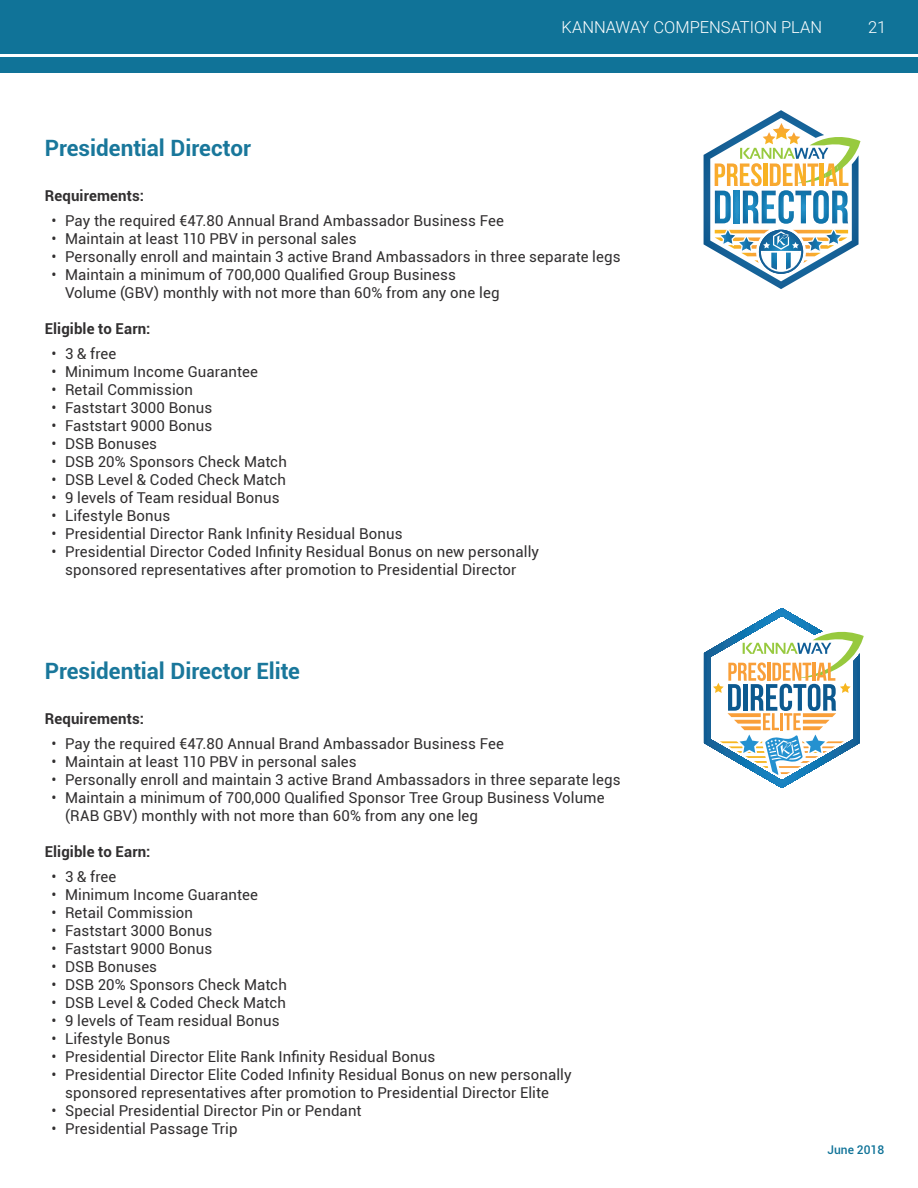
<style>
.page{position:relative;width:918px;height:1188px;background:#fff}
.page>*{position:absolute;margin:0;border:0;box-sizing:border-box;transform-origin:0 0}
.t1{font:700 22.5px "Roboto";color:#19779b}
.t2{font:300 16.5px "Roboto";color:#fff}
.t3{font:15px/18px "Roboto";letter-spacing:.005em;color:#312f30}
.t4{font:700 15px "Roboto";letter-spacing:.005em;color:#312f30}
.t5{font:500 12px "Roboto";color:#107398}
</style>
<div class="page">
<div style="left:0;top:0;width:918px;height:54px;background:#107398"></div>
<div style="left:0;top:57px;width:918px;height:15px;background:#107398"></div>
<svg style="left:704px;top:110px;width:157px;height:179px"></svg>
<svg style="left:704px;top:608px;width:160px;height:180px"></svg>
<p class="t2" style="left:562px;top:15px;width:262px">KANNAWAY COMPENSATION PLAN</p>
<p class="t2" style="left:868px;top:16px;width:20px">21</p>
<h1 class="t1" style="left:45px;top:133px;width:208px">Presidential Director</h1>
<p class="t4" style="left:45px;top:185px;width:101px">Requirements:</p>
<p class="t3" style="left:52px;top:211px;width:454px">• Pay the required €47.80 Annual Brand Ambassador Business Fee</p>
<p class="t3" style="left:52px;top:229px;width:307px">• Maintain at least 110 PBV in personal sales</p>
<p class="t3" style="left:52px;top:247px;width:571px">• Personally enroll and maintain 3 active Brand Ambassadors in three separate legs</p>
<p class="t3" style="left:65px;top:265px;width:436px;text-indent:-14px">• Maintain a minimum of 700,000 Qualified Group Business<br>Volume (GBV) monthly with not more than 60% from any one leg</p>
<p class="t4" style="left:45px;top:318px;width:107px">Eligible to Earn:</p>
<p class="t3" style="left:52px;top:344px;width:66px">• 3 &amp; free</p>
<p class="t3" style="left:52px;top:362px;width:208px">• Minimum Income Guarantee</p>
<p class="t3" style="left:52px;top:380px;width:143px">• Retail Commission</p>
<p class="t3" style="left:52px;top:398px;width:162px">• Faststart 3000 Bonus</p>
<p class="t3" style="left:52px;top:416px;width:162px">• Faststart 9000 Bonus</p>
<p class="t3" style="left:52px;top:434px;width:107px">• DSB Bonuses</p>
<p class="t3" style="left:52px;top:452px;width:237px">• DSB 20% Sponsors Check Match</p>
<p class="t3" style="left:52px;top:470px;width:236px">• DSB Level &amp; Coded Check Match</p>
<p class="t3" style="left:52px;top:488px;width:230px">• 9 levels of Team residual Bonus</p>
<p class="t3" style="left:52px;top:506px;width:120px">• Lifestyle Bonus</p>
<p class="t3" style="left:52px;top:524px;width:353px">• Presidential Director Rank Infinity Residual Bonus</p>
<p class="t3" style="left:65px;top:542px;width:476px;text-indent:-14px">• Presidential Director Coded Infinity Residual Bonus on new personally sponsored representatives after promotion to Presidential Director</p>
<h1 class="t1" style="left:45px;top:655px;width:257px">Presidential Director Elite</h1>
<p class="t4" style="left:45px;top:708px;width:101px">Requirements:</p>
<p class="t3" style="left:52px;top:734px;width:454px">• Pay the required €47.80 Annual Brand Ambassador Business Fee</p>
<p class="t3" style="left:52px;top:752px;width:307px">• Maintain at least 110 PBV in personal sales</p>
<p class="t3" style="left:52px;top:770px;width:571px">• Personally enroll and maintain 3 active Brand Ambassadors in three separate legs</p>
<p class="t3" style="left:65px;top:788px;width:541px;text-indent:-14px">• Maintain a minimum of 700,000 Qualified Sponsor Tree Group Business Volume (RAB GBV) monthly with not more than 60% from any one leg</p>
<p class="t4" style="left:45px;top:841px;width:107px">Eligible to Earn:</p>
<p class="t3" style="left:52px;top:867px;width:66px">• 3 &amp; free</p>
<p class="t3" style="left:52px;top:885px;width:208px">• Minimum Income Guarantee</p>
<p class="t3" style="left:52px;top:903px;width:143px">• Retail Commission</p>
<p class="t3" style="left:52px;top:921px;width:162px">• Faststart 3000 Bonus</p>
<p class="t3" style="left:52px;top:939px;width:162px">• Faststart 9000 Bonus</p>
<p class="t3" style="left:52px;top:957px;width:107px">• DSB Bonuses</p>
<p class="t3" style="left:52px;top:975px;width:237px">• DSB 20% Sponsors Check Match</p>
<p class="t3" style="left:52px;top:993px;width:236px">• DSB Level &amp; Coded Check Match</p>
<p class="t3" style="left:52px;top:1011px;width:230px">• 9 levels of Team residual Bonus</p>
<p class="t3" style="left:52px;top:1029px;width:120px">• Lifestyle Bonus</p>
<p class="t3" style="left:52px;top:1047px;width:385px">• Presidential Director Elite Rank Infinity Residual Bonus</p>
<p class="t3" style="left:65px;top:1065px;width:508px;text-indent:-14px">• Presidential Director Elite Coded Infinity Residual Bonus on new personally sponsored representatives after promotion to Presidential Director Elite</p>
<p class="t3" style="left:52px;top:1101px;width:312px">• Special Presidential Director Pin or Pendant</p>
<p class="t3" style="left:52px;top:1119px;width:188px">• Presidential Passage Trip</p>
<p class="t5" style="left:827px;top:1141px;width:58px">June 2018</p>
</div>
